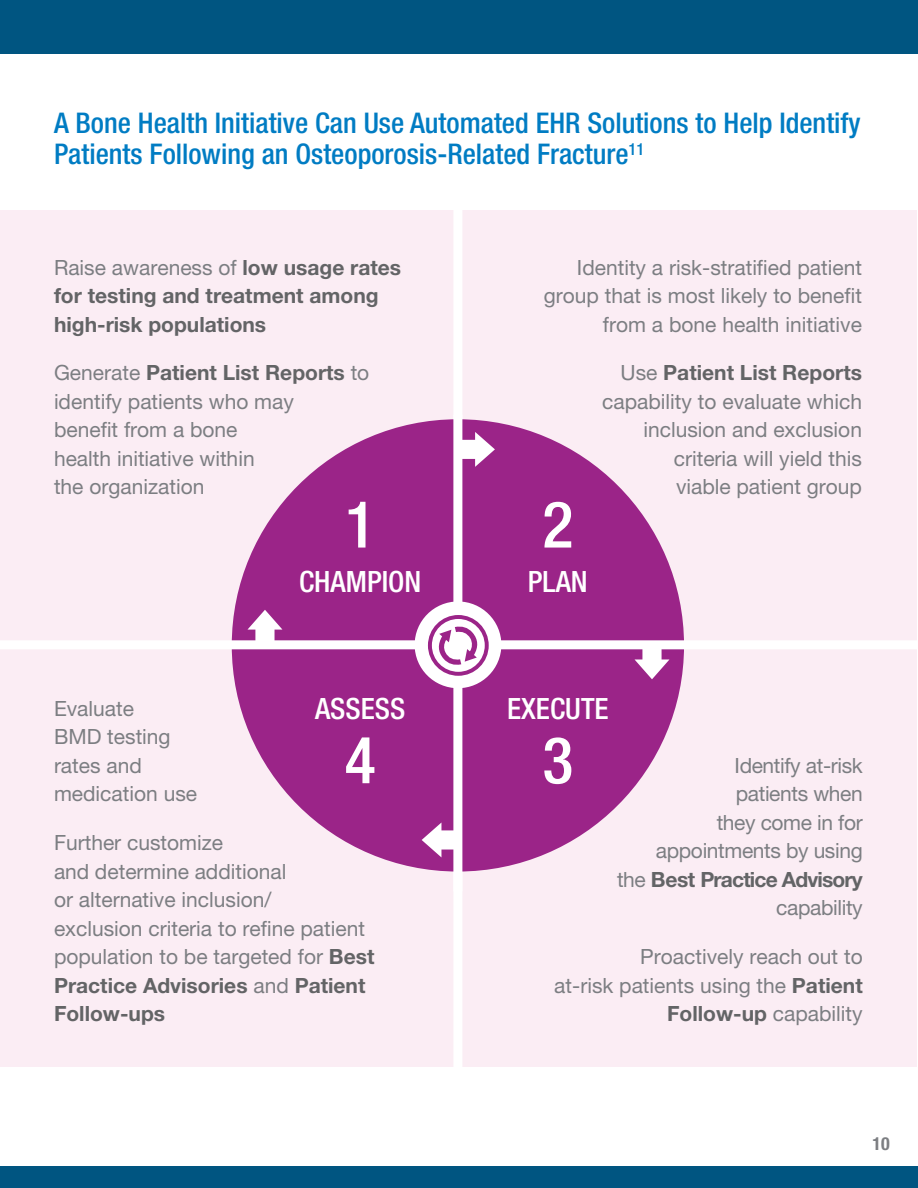
<style>
.page{position:relative;width:918px;height:1188px;background:#fff}
.page>*{position:absolute;margin:0;border:0;box-sizing:border-box;transform-origin:0 0}
.t1{font:500 condensed 64.65px "Helvetica Neue LT Pro";color:#fff}
.t2{font:500 condensed 29.4px "Helvetica Neue LT Pro";color:#fff}
.t3{font:500 condensed 28.5px/31.5px "Helvetica Neue LT Pro";color:#007cc3}
.t4{font:21px/28.5px "Helvetica Neue LT Pro";color:#7c7e82}
.t5{font:21px/28.5px "Helvetica Neue LT Pro";letter-spacing:-.02em;color:#7c7e82;text-align:right}
.t6{font:700 21px/28.5px "Helvetica Neue LT Pro";color:#636466}
.t7{font:700 condensed 18px "Helvetica Neue LT Std";color:#7c7e82}
.s1{font-weight:400;color:#7c7e82}
.s2{font-weight:700;color:#636466}
</style>
<div class="page">
<div style="left:1px;top:0;width:917px;height:54px;background:#005581"></div>
<div style="left:1px;top:1167px;width:917px;height:21px;background:#005581"></div>
<div style="left:1px;top:210px;width:916px;height:857px;background:#fbedf4"></div>
<div style="left:453px;top:199px;width:9px;height:890px;background:#fff"></div>
<div style="left:232px;top:419px;width:452px;height:453px;background:#9b2488;border-radius:50%"></div>
<div style="left:453px;top:415px;width:9px;height:476px;background:#fff"></div>
<div style="left:0;top:640px;width:917px;height:9px;background:#fff"></div>
<div style="left:415px;top:601px;width:86px;height:87px;background:#fff;border-radius:50%"></div>
<svg style="left:428px;top:615px;width:61px;height:61px"></svg>
<svg style="left:462px;top:432px;width:33px;height:35px"></svg>
<svg style="left:635px;top:649px;width:34px;height:30px"></svg>
<svg style="left:247px;top:610px;width:35px;height:31px"></svg>
<svg style="left:422px;top:822px;width:32px;height:35px"></svg>
<h3 class="t3" style="left:54px;top:106px;width:808px">A Bone Health Initiative Can Use Automated EHR Solutions to Help Identify<br>Patients Following an Osteoporosis-Related Fracture<sup>11</sup></h3>
<p class="t6" style="left:54px;top:253px;width:349px"><span class="s1">Raise awareness of</span> low usage rates for testing and treatment among high-risk populations</p>
<p class="t4" style="left:54px;top:358px;width:317px">Generate <span class="s2">Patient List Reports</span> to identify patients who may<br>benefit from a bone<br>health initiative within<br>the organization</p>
<h1 class="t1" style="left:345px;top:486px;width:33px">1</h1>
<h2 class="t2" style="left:299px;top:564px;width:124px">CHAMPION</h2>
<h2 class="t2" style="left:315px;top:691px;width:92px">ASSESS</h2>
<p class="t4" style="left:54px;top:694px;width:145px">Evaluate<br>BMD testing rates and medication use</p>
<p class="t4" style="left:54px;top:828px;width:322px">Further customize<br>and determine additional<br>or alternative inclusion/<br>exclusion criteria to refine patient population to be targeted for <span class="s2">Best<br>Practice Advisories</span> and <span class="s2">Patient<br>Follow-ups</span></p>
<h1 class="t1" style="left:345px;top:722px;width:33px">4</h1>
<p class="t4" style="left:544px;top:253px;width:320px;text-align:right">Identity a risk-stratified patient group that is most likely to benefit from a bone health initiative</p>
<p class="t4" style="left:602px;top:358px;width:261px;text-align:right">Use <span class="s2">Patient List Reports </span>capability to evaluate which inclusion and exclusion criteria will yield this<br>viable patient group</p>
<h1 class="t1" style="left:542px;top:486px;width:33px">2</h1>
<h2 class="t2" style="left:528px;top:564px;width:61px">PLAN</h2>
<h2 class="t2" style="left:507px;top:691px;width:103px">EXECUTE</h2>
<h1 class="t1" style="left:542px;top:722px;width:33px">3</h1>
<p class="t5" style="left:617px;top:751px;width:247px">Identify at-risk<br>patients when<br>they come in for appointments by using<br>the <span class="s2">Best Practice Advisory </span>capability</p>
<p class="t4" style="left:554px;top:942px;width:310px;text-align:right">Proactively reach out to<br>at-risk patients using the <span class="s2">Patient<br>Follow-up</span> capability</p>
<p class="t7" style="left:872px;top:1133px;width:19px">10</p>
</div>
